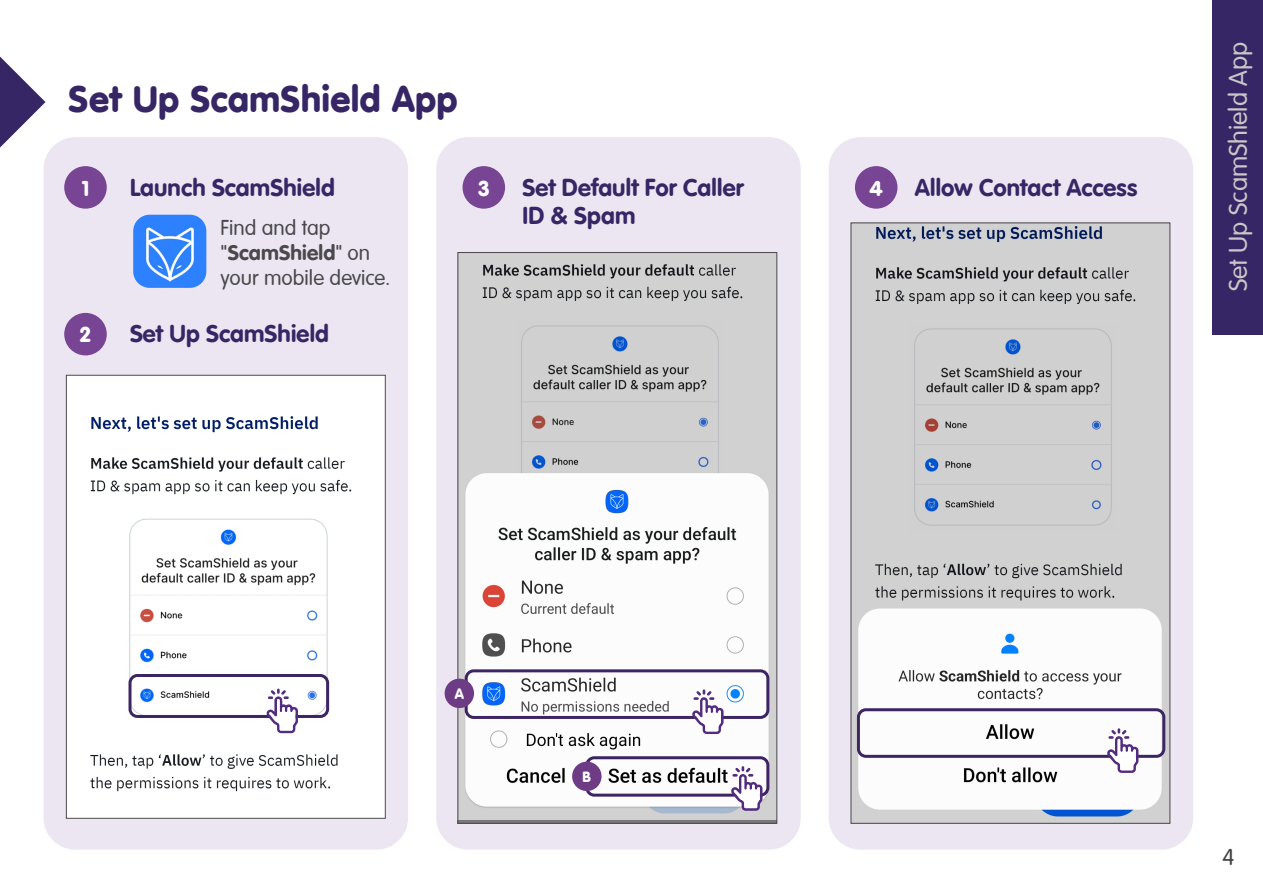
<style>
.page{position:relative;width:1263px;height:893px;background:#fff}
.page>*{position:absolute;margin:0;border:0;box-sizing:border-box;transform-origin:0 0}
.t1{font:900 36px "VAG Rounded Black S Si";letter-spacing:.02em;color:#372665}
.t2{font:300 25.5px "VAG Rounded";color:#c8c7c7}
.t3{font:24px/28.8px "VAG Rounded Bold";letter-spacing:.005em;color:#372665}
.t4{font:300 22.5px "VAG Rounded";color:#424042}
.t5{font:300 21px "VAG Rounded";color:#4a484b}
.t6{font:21px "VAG Rounded Bold";letter-spacing:.005em;color:#4a484b}
.t7{font:900 21px "VAG Rounded Black S Si";color:#fff}
.t8{font:900 14.55px "VAG Rounded Black S Si";color:#fff}
.s1{font-family:"VAG Rounded";font-weight:300}
</style>
<div class="page">
<svg style="left:0;top:57px;width:45px;height:91px"></svg>
<div style="left:436px;top:137px;width:365px;height:713px;background:#ebe6f1;border-radius:32px"></div>
<div style="left:462px;top:166px;width:43px;height:43px;background:#784494;border-radius:50%"></div>
<svg style="left:829px;top:137px;width:364px;height:713px;background:#e5e0eb"></svg>
<div style="left:855px;top:166px;width:42px;height:43px;background:#784494;border-radius:50%"></div>
<div style="left:44px;top:137px;width:364px;height:713px;background:#ebe6f1;border-radius:32px"></div>
<div style="left:64px;top:166px;width:43px;height:43px;background:#784494;border-radius:50%"></div>
<img style="left:133px;top:215px;width:73px;height:73px">
<div style="left:64px;top:313px;width:43px;height:42px;background:#784494;border-radius:50%"></div>
<img style="left:68px;top:377px;width:315px;height:439px">
<div style="left:66px;top:375px;width:319px;height:443px;border:1px solid #4a484b"></div>
<div style="left:129px;top:674px;width:200px;height:44px;border:3px solid #3d2564;border-radius:8px"></div>
<svg style="left:266px;top:689px;width:32px;height:44px"></svg>
<img style="left:460px;top:254px;width:315px;height:567px">
<div style="left:465px;top:669px;width:304px;height:50px;border:3px solid #3d2564;border-radius:8px"></div>
<svg style="left:692px;top:689px;width:32px;height:45px"></svg>
<div style="left:585px;top:756px;width:184px;height:41px;border:3px solid #3d2564;border-radius:8px"></div>
<svg style="left:731px;top:766px;width:31px;height:45px"></svg>
<div style="left:445px;top:679px;width:29px;height:29px;background:#6d3c85;border-radius:50%"></div>
<div style="left:572px;top:762px;width:29px;height:29px;background:#6d3c85;border-radius:50%"></div>
<img style="left:853px;top:225px;width:315px;height:596px">
<div style="left:857px;top:708px;width:308px;height:50px;border:3px solid #3d2564;border-radius:8px"></div>
<svg style="left:1107px;top:728px;width:31px;height:45px"></svg>
<div style="left:1213px;top:0;width:50px;height:334px;background:#372665"></div>
<h1 class="t1" style="left:69px;top:77px;width:390px">Set Up ScamShield App</h1>
<p class="t7" style="left:82px;top:175px;width:8px">1</p>
<p class="t3" style="left:130px;top:173px;width:206px">Launch ScamShield</p>
<p class="t7" style="left:870px;top:175px;width:14px">4</p>
<p class="t3" style="left:915px;top:173px;width:224px">Allow Contact Access</p>
<p class="t5" style="left:221px;top:215px;width:111px">Find and tap</p>
<p class="t6" style="left:221px;top:240px;width:151px"><span class="s1">"</span>ScamShield<span class="s1">" on</span></p>
<p class="t5" style="left:221px;top:266px;width:171px">your mobile device.</p>
<p class="t7" style="left:80px;top:322px;width:12px">2</p>
<p class="t3" style="left:130px;top:319px;width:200px">Set Up ScamShield</p>
<p class="t7" style="left:478px;top:175px;width:12px">3</p>
<p class="t3" style="left:522px;top:173px;width:223px">Set Default For Caller<br>ID &amp; Spam</p>
<p class="t2" style="left:1223px;top:291px;width:251px;rotate:-90deg">Set Up ScamShield App</p>
<p class="t8" style="left:455px;top:685px;width:11px">A</p>
<p class="t8" style="left:582px;top:768px;width:10px">B</p>
<p class="t4" style="left:1222px;top:845px;width:14px">4</p>
</div>
